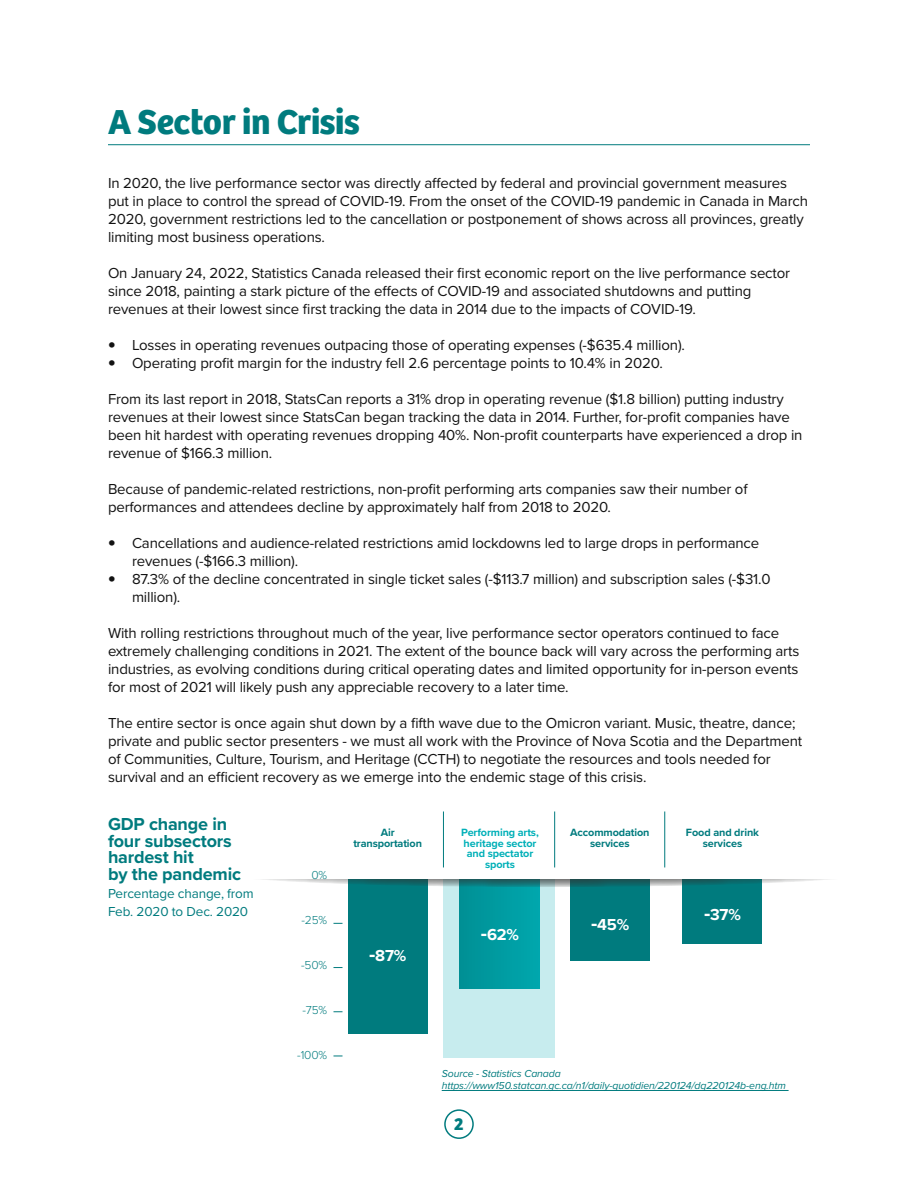
<style>
.page{position:relative;width:918px;height:1188px;background:#fff}
.page>*{position:absolute;margin:0;border:0;box-sizing:border-box;transform-origin:0 0}
.Head1{font:700 36px "Bree";letter-spacing:-.01em;color:#007b7e}
.Body{font:700 18px/16.5px "Proxima Nova";letter-spacing:-.01em;color:#007b7e}
.Body-2{font:700 18px "Bree";color:#007b7e}
.Body-3{font:700 16.5px "Proxima Nova";letter-spacing:-.01em;color:#fff}
.Body-4{font:15px/18px "Proxima Nova";letter-spacing:-.01em;color:#121212}
.Body_Tabs{font:15px/18px "Proxima Nova";letter-spacing:-.01em;color:#121212}
.Body-5{font:13.5px/18px "Proxima Nova";letter-spacing:-.01em;color:#007b7e}
.Body-6{font:300 12px "Proxima Nova";letter-spacing:-.01em;color:#007b7e}
.Body-7{font:700 10.95px/10.9px "Proxima Nova";letter-spacing:-.01em;color:#007b7e;text-align:center}
.Body-8{font:700 10.95px/10.9px "Proxima Nova";letter-spacing:-.01em;color:#00b0b8;text-align:center}
.Body-9{font:italic 10.5px/12px "Proxima Nova";letter-spacing:-.01em;color:#007b7e}
.s1{font-weight:900;font-size:21px}
.s2{font-size:21px}
</style>
<div class="page">
<div style="left:349px;top:879px;width:79px;height:155px;background:#007b7e"></div>
<div style="left:571px;top:879px;width:79px;height:81px;background:#007b7e"></div>
<div style="left:682px;top:879px;width:79px;height:65px;background:#007b7e"></div>
<div style="left:443px;top:879px;width:111px;height:179px;background:#c7ecee"></div>
<div style="left:460px;top:879px;width:79px;height:110px;background:#009ba1"></div>
<svg style="left:213px;top:857px;width:665px;height:30px;background:#4a8485"></svg>
<div style="left:108px;top:795px;width:810px;height:84px;background:#fff"></div>
<hr style="left:443px;top:812px;width:1px;height:55px;background:#007b7e">
<hr style="left:554px;top:812px;width:1px;height:55px;background:#007b7e">
<hr style="left:664px;top:812px;width:1px;height:55px;background:#007b7e">
<hr style="left:442px;top:1090px;width:347px;height:1px;background:#007b7e">
<hr style="left:108px;top:144px;width:702px;height:1px;background:#007b7e">
<div style="left:444px;top:1109px;width:30px;height:30px;border:2px solid #007b7e;border-radius:50%"></div>
<p class="Head1" style="left:108px;top:93px;width:253px">A Sector in Crisis</p>
<p class="Body-4" style="left:108px;top:173px;width:702px">In 2020, the live performance sector was directly affected by federal and provincial government measures put in place to control the spread of COVID-19. From the onset of the COVID-19 pandemic in Canada in March 2020, government restrictions led to the cancellation or postponement of shows across all provinces, greatly limiting most business operations.</p>
<p class="Body-4" style="left:108px;top:263px;width:684px">On January 24, 2022, Statistics Canada released their first economic report on the live performance sector since 2018, painting a stark picture of the effects of COVID-19 and associated shutdowns and putting revenues at their lowest since first tracking the data in 2014 due to the impacts of COVID-19.</p>
<p class="Body_Tabs" style="left:108px;top:335px;width:579px"><span class="s1">•</span> Losses in operating revenues outpacing those of operating expenses (-$635.4 million).</p>
<p class="Body_Tabs" style="left:108px;top:353px;width:556px"><span class="s1">•</span> Operating profit margin for the industry fell 2.6 percentage points to 10.4% in 2020.</p>
<p class="Body-4" style="left:108px;top:389px;width:696px">From its last report in 2018, StatsCan reports a 31% drop in operating revenue ($1.8 billion) putting industry revenues at their lowest since StatsCan began tracking the data in 2014. Further, for-profit companies have been hit hardest with operating revenues dropping 40%. Non-profit counterparts have experienced a drop in revenue of $166.3 million.</p>
<p class="Body-4" style="left:108px;top:479px;width:641px">Because of pandemic-related restrictions, non-profit performing arts companies saw their number of performances and attendees decline by approximately half from 2018 to 2020.</p>
<p class="Body_Tabs" style="left:132px;top:533px;width:629px;text-indent:-24px"><span class="s1">•</span> Cancellations and audience-related restrictions amid lockdowns led to large drops in performance revenues (-$166.3 million).</p>
<p class="Body_Tabs" style="left:132px;top:569px;width:640px;text-indent:-24px"><span class="s1">•</span> 87.3% of the decline concentrated in single ticket sales (-$113.7 million) and subscription sales (-$31.0 million).</p>
<p class="Body-4" style="left:108px;top:623px;width:693px">With rolling restrictions throughout much of the year, live performance sector operators continued to face extremely challenging conditions in 2021. The extent of the bounce back will vary across the performing arts industries, as evolving conditions during critical operating dates and limited opportunity for in-person events for most of 2021 will likely push any appreciable recovery to a later time.</p>
<p class="Body-4" style="left:108px;top:713px;width:696px">The entire sector is once again shut down by a fifth wave due to the Omicron variant. Music, theatre, dance; private and public sector presenters - we must all work with the Province of Nova Scotia and the Department of Communities, Culture, Tourism, and Heritage (CCTH) to negotiate the resources and tools needed for survival and an efficient recovery as we emerge into the endemic stage of this crisis.</p>
<p class="Body" style="left:108px;top:815px;width:135px">GDP change in four subsectors hardest hit<br>by the pandemic</p>
<p class="Body-5" style="left:108px;top:883px;width:147px">Percentage change, from<br>Feb. 2020 to Dec. 2020</p>
<p class="Body-7" style="left:353px;top:826px;width:70px">Air transportation</p>
<p class="Body-8" style="left:461px;top:826px;width:79px">Performing arts, heritage sector and spectator sports</p>
<p class="Body-7" style="left:570px;top:826px;width:81px">Accommodation services</p>
<p class="Body-7" style="left:686px;top:826px;width:75px">Food and drink services</p>
<p class="Body-6" style="left:311px;top:866px;width:17px">0%</p>
<p class="Body-6" style="left:301px;top:911px;width:27px">-25%</p>
<p class="Body-6" style="left:301px;top:956px;width:28px">-50%</p>
<p class="Body-6" style="left:302px;top:1001px;width:26px">-75%</p>
<p class="Body-6" style="left:297px;top:1046px;width:32px">-100%</p>
<p class="Body-3" style="left:704px;top:903px;width:38px"><span class="s2">-</span>37%</p>
<p class="Body-3" style="left:591px;top:912px;width:40px"><span class="s2">-</span>45%</p>
<p class="Body-3" style="left:481px;top:922px;width:40px"><span class="s2">-</span>62%</p>
<p class="Body-3" style="left:369px;top:943px;width:39px"><span class="s2">-</span>87%</p>
<p class="Body-9" style="left:442px;top:1067px;width:346px">Source - Statistics Canada https://www150.statcan.gc.ca/n1/daily-quotidien/220124/dq220124b-eng.htm</p>
<p class="Body-2" style="left:454px;top:1109px;width:11px">2</p>
</div>
